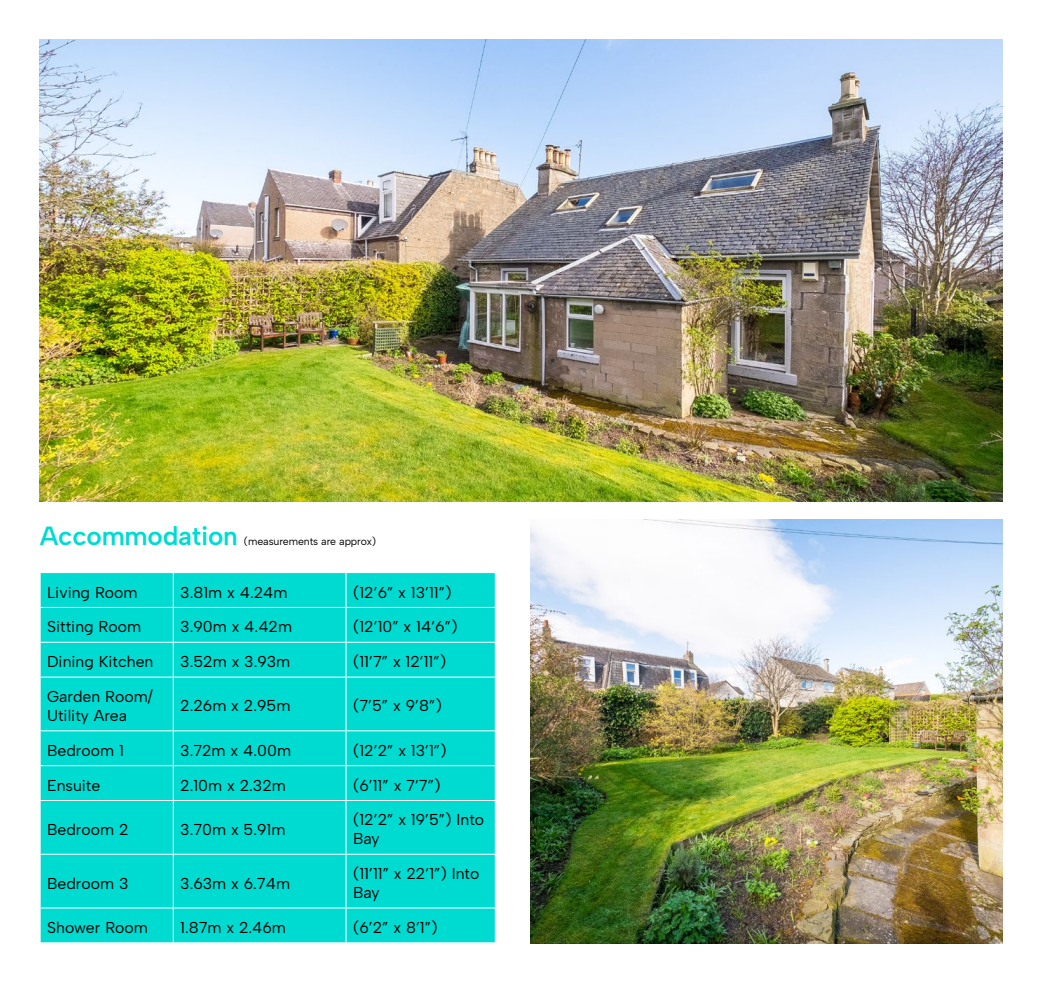
<style>
.page{position:relative;width:1042px;height:983px;background:#fff}
.page>*{position:absolute;margin:0;border:0;box-sizing:border-box;transform-origin:0 0}
.t1{font:26.25px "Albert Sans";letter-spacing:-.01em;color:#00dbd1}
.Table_Text{font:15.75px/18.9px "Albert Sans";color:#000}
.t2{font:10.5px "Albert Sans";letter-spacing:-.01em;color:#000}
</style>
<div class="page">
<div style="left:41px;top:573px;width:454px;height:369px;background:#00dbd1"></div>
<hr style="left:173px;top:573px;width:1px;height:34px;background:#fff">
<hr style="left:346px;top:573px;width:1px;height:34px;background:#fff">
<hr style="left:40px;top:607px;width:133px;height:1px;background:#fff">
<hr style="left:173px;top:607px;width:173px;height:1px;background:#fff">
<hr style="left:173px;top:607px;width:1px;height:34px;background:#fff">
<hr style="left:346px;top:607px;width:150px;height:1px;background:#fff">
<hr style="left:346px;top:607px;width:1px;height:34px;background:#fff">
<hr style="left:40px;top:641px;width:133px;height:1px;background:#fff">
<hr style="left:173px;top:641px;width:173px;height:1px;background:#fff">
<hr style="left:173px;top:642px;width:1px;height:34px;background:#fff">
<hr style="left:346px;top:641px;width:150px;height:1px;background:#fff">
<hr style="left:346px;top:642px;width:1px;height:34px;background:#fff">
<hr style="left:40px;top:676px;width:133px;height:1px;background:#fff">
<hr style="left:173px;top:676px;width:173px;height:1px;background:#fff">
<hr style="left:173px;top:677px;width:1px;height:53px;background:#fff">
<hr style="left:346px;top:676px;width:150px;height:1px;background:#fff">
<hr style="left:346px;top:677px;width:1px;height:53px;background:#fff">
<hr style="left:40px;top:730px;width:133px;height:1px;background:#fff">
<hr style="left:173px;top:730px;width:173px;height:1px;background:#fff">
<hr style="left:173px;top:731px;width:1px;height:34px;background:#fff">
<hr style="left:346px;top:730px;width:150px;height:1px;background:#fff">
<hr style="left:346px;top:731px;width:1px;height:34px;background:#fff">
<hr style="left:40px;top:765px;width:133px;height:1px;background:#fff">
<hr style="left:173px;top:765px;width:173px;height:1px;background:#fff">
<hr style="left:173px;top:765px;width:1px;height:34px;background:#fff">
<hr style="left:346px;top:765px;width:150px;height:1px;background:#fff">
<hr style="left:346px;top:765px;width:1px;height:34px;background:#fff">
<hr style="left:40px;top:799px;width:133px;height:1px;background:#fff">
<hr style="left:173px;top:799px;width:173px;height:1px;background:#fff">
<hr style="left:173px;top:800px;width:1px;height:53px;background:#fff">
<hr style="left:346px;top:799px;width:150px;height:1px;background:#fff">
<hr style="left:346px;top:800px;width:1px;height:53px;background:#fff">
<hr style="left:40px;top:853px;width:133px;height:1px;background:#fff">
<hr style="left:173px;top:853px;width:173px;height:1px;background:#fff">
<hr style="left:173px;top:854px;width:1px;height:53px;background:#fff">
<hr style="left:346px;top:853px;width:150px;height:1px;background:#fff">
<hr style="left:346px;top:854px;width:1px;height:53px;background:#fff">
<hr style="left:40px;top:907px;width:133px;height:1px;background:#fff">
<hr style="left:173px;top:907px;width:173px;height:1px;background:#fff">
<hr style="left:173px;top:908px;width:1px;height:34px;background:#fff">
<hr style="left:346px;top:907px;width:150px;height:1px;background:#fff">
<hr style="left:346px;top:908px;width:1px;height:34px;background:#fff">
<img style="left:40px;top:40px;width:962px;height:461px">
<img style="left:531px;top:519px;width:471px;height:424px">
<p class="t1" style="left:40px;top:520px;width:200px">Accommodation</p>
<p class="t2" style="left:244px;top:535px;width:134px">(measurements are approx)</p>
<p class="Table_Text" style="left:47px;top:582px;width:92px">Living Room</p>
<p class="Table_Text" style="left:180px;top:582px;width:109px">3.81m x 4.24m</p>
<p class="Table_Text" style="left:353px;top:582px;width:100px">(12’6” x 13’11”)</p>
<p class="Table_Text" style="left:47px;top:617px;width:96px">Sitting Room</p>
<p class="Table_Text" style="left:180px;top:617px;width:113px">3.90m x 4.42m</p>
<p class="Table_Text" style="left:353px;top:617px;width:106px">(12’10” x 14’6”)</p>
<p class="Table_Text" style="left:47px;top:652px;width:108px">Dining Kitchen</p>
<p class="Table_Text" style="left:180px;top:652px;width:112px">3.52m x 3.93m</p>
<p class="Table_Text" style="left:353px;top:652px;width:95px">(11’7” x 12’11”)</p>
<p class="Table_Text" style="left:47px;top:687px;width:107px">Garden Room/<br>Utility Area</p>
<p class="Table_Text" style="left:180px;top:696px;width:112px">2.26m x 2.95m</p>
<p class="Table_Text" style="left:353px;top:696px;width:90px">(7’5” x 9’8”)</p>
<p class="Table_Text" style="left:47px;top:740px;width:78px">Bedroom 1</p>
<p class="Table_Text" style="left:180px;top:740px;width:112px">3.72m x 4.00m</p>
<p class="Table_Text" style="left:353px;top:740px;width:95px">(12’2” x 13’1”)</p>
<p class="Table_Text" style="left:47px;top:775px;width:55px">Ensuite</p>
<p class="Table_Text" style="left:180px;top:775px;width:107px">2.10m x 2.32m</p>
<p class="Table_Text" style="left:353px;top:775px;width:89px">(6’11” x 7’7”)</p>
<p class="Table_Text" style="left:47px;top:819px;width:83px">Bedroom 2</p>
<p class="Table_Text" style="left:180px;top:819px;width:107px">3.70m x 5.91m</p>
<p class="Table_Text" style="left:353px;top:810px;width:133px">(12’2” x 19’5”) Into<br>Bay</p>
<p class="Table_Text" style="left:47px;top:873px;width:83px">Bedroom 3</p>
<p class="Table_Text" style="left:180px;top:873px;width:111px">3.63m x 6.74m</p>
<p class="Table_Text" style="left:353px;top:864px;width:128px">(11’11” x 22’1”) Into<br>Bay</p>
<p class="Table_Text" style="left:47px;top:917px;width:102px">Shower Room</p>
<p class="Table_Text" style="left:180px;top:917px;width:107px">1.87m x 2.46m</p>
<p class="Table_Text" style="left:353px;top:917px;width:86px">(6’2” x 8’1”)</p>
</div>
